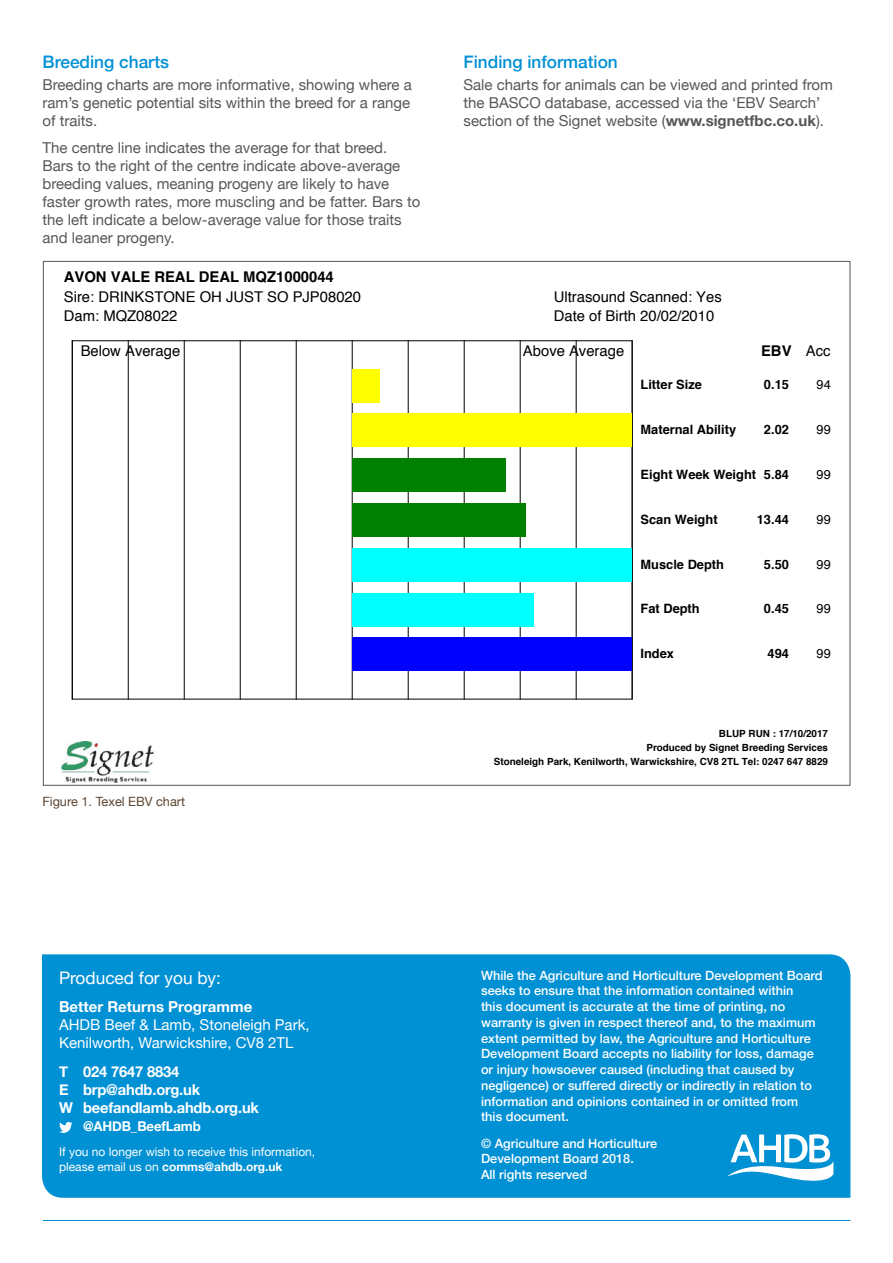
<style>
.page{position:relative;width:893px;height:1263px;background:#fff}
.page>*{position:absolute;margin:0;border:0;box-sizing:border-box;transform-origin:0 0}
.BLUE_SUB_HEADING_1{font:500 17.25px "Helvetica Neue";color:#0090d4}
.t1{font:17.25px "Helvetica Neue";color:#fff}
.MAIN_BODY{font:15px/18px "Helvetica Neue";color:#575756}
.t2{font:15px/18px "Helvetica Neue";color:#fff}
.t3{font:700 15px/18px "Helvetica Neue";letter-spacing:-.01em;color:#fff}
.t4{font:14.85px/19.6px "Helvetica";color:#000}
.t5{font:700 14.85px "Helvetica";color:#000}
.t6{font:700 13.5px "Helvetica Neue";letter-spacing:-.01em;color:#fff}
.t7{font:700 12.9px "Helvetica";color:#000}
.t8{font:12.9px "Helvetica";color:#000}
.t9{font:500 12.75px/15.8px "Helvetica Neue";color:#fff}
.MAIN_CAPTION{font:12.75px "Helvetica Neue";color:#5c4530}
.DISCLAIMER{font:12px/15px "Helvetica Neue";color:#fff}
.t10{font:700 9.9px/14px "Helvetica";color:#000;text-align:right}
.s1{font-weight:700}
.s2{font-weight:400}
</style>
<div class="page">
<hr style="left:72px;top:341px;width:1px;height:358px;background:#000">
<hr style="left:128px;top:341px;width:1px;height:358px;background:#000">
<hr style="left:184px;top:341px;width:1px;height:358px;background:#000">
<hr style="left:240px;top:341px;width:1px;height:358px;background:#000">
<hr style="left:296px;top:341px;width:1px;height:358px;background:#000">
<hr style="left:352px;top:341px;width:1px;height:358px;background:#000">
<hr style="left:408px;top:341px;width:1px;height:358px;background:#000">
<hr style="left:464px;top:341px;width:1px;height:358px;background:#000">
<hr style="left:520px;top:341px;width:1px;height:358px;background:#000">
<hr style="left:576px;top:341px;width:1px;height:358px;background:#000">
<hr style="left:632px;top:341px;width:1px;height:358px;background:#000">
<div style="left:352px;top:369px;width:28px;height:33px;background:#ff0"></div>
<div style="left:352px;top:414px;width:280px;height:33px;background:#ff0"></div>
<div style="left:352px;top:458px;width:154px;height:34px;background:#008000"></div>
<div style="left:352px;top:503px;width:174px;height:34px;background:#008000"></div>
<div style="left:352px;top:548px;width:280px;height:33px;background:#0ff"></div>
<div style="left:352px;top:593px;width:182px;height:33px;background:#0ff"></div>
<div style="left:352px;top:637px;width:280px;height:34px;background:#00f"></div>
<img style="left:61px;top:741px;width:93px;height:42px">
<hr style="left:43px;top:1220px;width:807px;height:1px;background:#0090d4">
<div style="left:42px;top:954px;width:808px;height:244px;background:#0090d4"></div>
<svg style="left:59px;top:1122px;width:14px;height:11px"></svg>
<svg style="left:724px;top:1126px;width:109px;height:61px"></svg>
<p class="BLUE_SUB_HEADING_1" style="left:43px;top:48px;width:128px">Breeding charts</p>
<p class="MAIN_BODY" style="left:43px;top:77px;width:371px;text-align:justify">Breeding charts are more informative, showing where a ram’s genetic potential sits within the breed for a range of traits.</p>
<p class="MAIN_BODY" style="left:43px;top:139px;width:379px">The centre line indicates the average for that breed.<br>Bars to the right of the centre indicate above-average breeding values, meaning progeny are likely to have faster growth rates, more muscling and be fatter. Bars to the left indicate a below-average value for those traits and leaner progeny.</p>
<p class="t4" style="left:64px;top:268px;width:299px"><span class="s1">AVON VALE REAL DEAL MQZ1000044<br></span>Sire: DRINKSTONE OH JUST SO PJP08020</p>
<p class="BLUE_SUB_HEADING_1" style="left:463px;top:48px;width:156px">Finding information</p>
<p class="MAIN_BODY" style="left:463px;top:77px;width:371px">Sale charts for animals can be viewed and printed from the BASCO database, accessed via the ‘EBV Search’ section of the Signet website (<span class="s1">www.signetfbc.co.uk</span>).</p>
<p class="t4" style="left:554px;top:287px;width:169px">Ultrasound Scanned: Yes</p>
<p class="t4" style="left:64px;top:307px;width:115px">Dam: MQZ08022</p>
<p class="t4" style="left:554px;top:307px;width:162px">Date of Birth 20/02/2010</p>
<p class="t4" style="left:81px;top:342px;width:101px">Below Average</p>
<p class="t4" style="left:523px;top:342px;width:103px">Above Average</p>
<p class="t5" style="left:761px;top:339px;width:71px">EBV <span class="s2">Acc</span></p>
<p class="t7" style="left:641px;top:374px;width:63px">Litter Size</p>
<p class="t7" style="left:764px;top:374px;width:26px">0.15</p>
<p class="t8" style="left:817px;top:375px;width:16px">94</p>
<p class="t7" style="left:641px;top:419px;width:97px">Maternal Ability</p>
<p class="t7" style="left:764px;top:419px;width:26px">2.02</p>
<p class="t8" style="left:817px;top:420px;width:16px">99</p>
<p class="t7" style="left:641px;top:464px;width:150px">Eight Week Weight 5.84</p>
<p class="t8" style="left:817px;top:464px;width:16px">99</p>
<p class="t7" style="left:641px;top:509px;width:79px">Scan Weight</p>
<p class="t7" style="left:757px;top:509px;width:34px">13.44</p>
<p class="t8" style="left:817px;top:509px;width:16px">99</p>
<p class="t7" style="left:641px;top:554px;width:85px">Muscle Depth</p>
<p class="t7" style="left:764px;top:554px;width:26px">5.50</p>
<p class="t8" style="left:817px;top:554px;width:16px">99</p>
<p class="t7" style="left:641px;top:598px;width:61px">Fat Depth</p>
<p class="t7" style="left:764px;top:598px;width:26px">0.45</p>
<p class="t8" style="left:817px;top:599px;width:16px">99</p>
<p class="t7" style="left:641px;top:643px;width:35px">Index</p>
<p class="t7" style="left:767px;top:643px;width:23px">494</p>
<p class="t8" style="left:817px;top:644px;width:16px">99</p>
<p class="MAIN_CAPTION" style="left:43px;top:793px;width:144px">Figure 1. Texel EBV chart</p>
<p class="t1" style="left:59px;top:965px;width:163px">Produced for you by:</p>
<p class="t2" style="left:59px;top:999px;width:252px"><span class="s1">Better Returns Programme<br></span>AHDB Beef &amp; Lamb, Stoneleigh Park,<br>Kenilworth, Warwickshire, CV8 2TL</p>
<p class="t3" style="left:59px;top:1063px;width:201px">T 024 7647 8834<br>E brp@ahdb.org.uk<br>W beefandlamb.ahdb.org.uk</p>
<p class="t6" style="left:83px;top:1115px;width:119px">@AHDB_BeefLamb</p>
<p class="DISCLAIMER" style="left:59px;top:1145px;width:258px">If you no longer wish to receive this information, please email us on <span class="s1">comms@ahdb.org.uk</span></p>
<p class="t10" style="left:494px;top:727px;width:336px">BLUP RUN : 17/10/2017<br>Produced by Signet Breeding Services<br>Stoneleigh Park, Kenilworth, Warwickshire, CV8 2TL Tel: 0247 647 8829</p>
<p class="DISCLAIMER" style="left:614px;top:962px;width:191px">If you no longer wish to receive this information, please email us on <span class="s1">comms@ahdb.org.uk</span></p>
<p class="t9" style="left:481px;top:966px;width:343px">While the Agriculture and Horticulture Development Board seeks to ensure that the information contained within<br>this document is accurate at the time of printing, no warranty is given in respect thereof and, to the maximum extent permitted by law, the Agriculture and Horticulture Development Board accepts no liability for loss, damage or injury howsoever caused (including that caused by negligence) or suffered directly or indirectly in relation to information and opinions contained in or omitted from this document.</p>
<p class="t9" style="left:481px;top:1134px;width:178px">© Agriculture and Horticulture<br>Development Board 2018.<br>All rights reserved</p>
</div>
